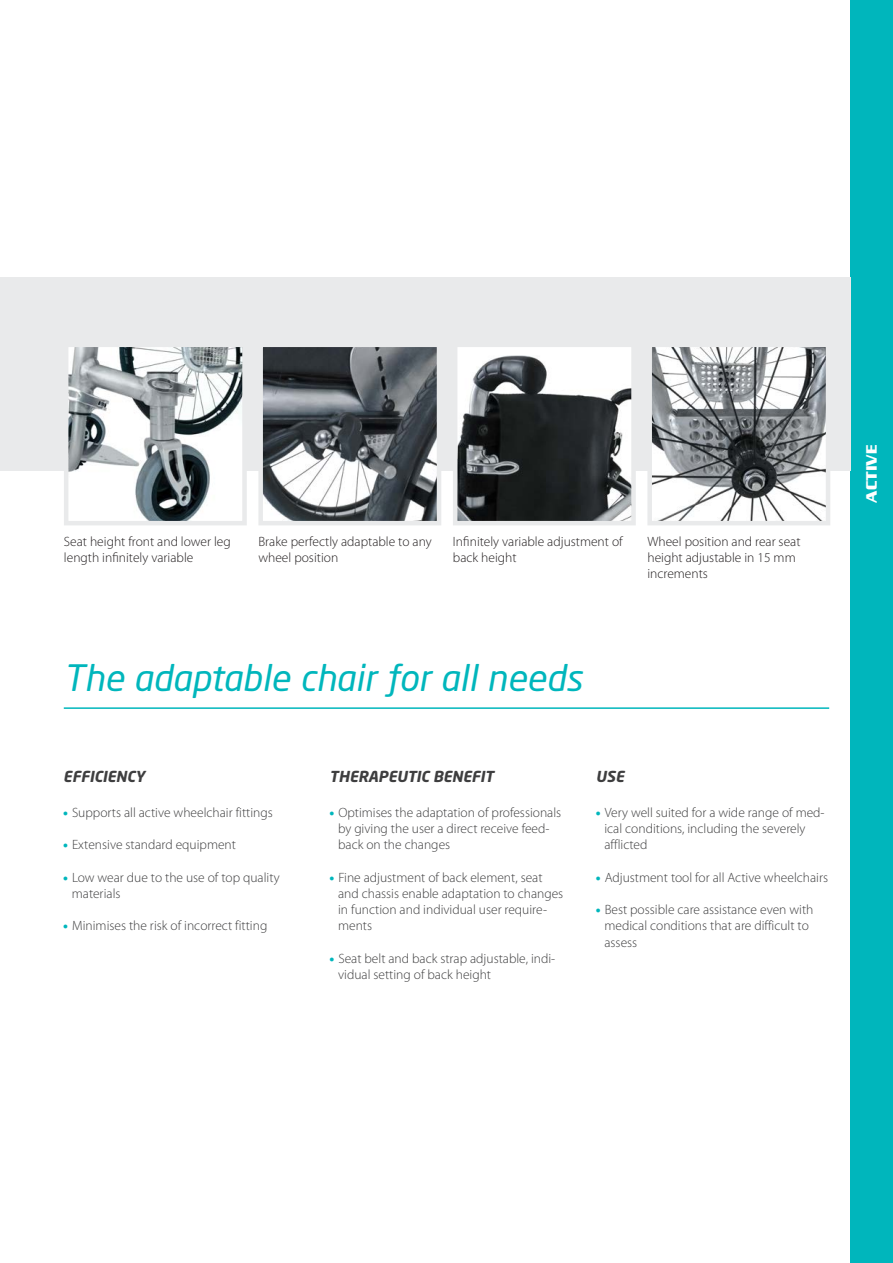
<style>
.page{position:relative;width:893px;height:1263px;background:#fff}
.page>*{position:absolute;margin:0;border:0;box-sizing:border-box;transform-origin:0 0}
.t1{font:italic 36px "Neo Sans Std";color:#00b6bc}
.t2{font:italic 700 15px "Neo Sans Std";color:#3e3e3f}
.t3{font:700 15px "Enter Sansman";color:#fff}
.t4{font:300 13.5px/16.2px "Myriad Pro";color:#3e3e3f}
.t5{font:300 13.5px/16.2px "Myriad Pro";color:#231f20}
.s1{font-weight:900;color:#00b6bc}
</style>
<div class="page">
<div style="left:850px;top:0;width:43px;height:1263px;background:#00b6bc"></div>
<div style="left:0;top:277px;width:850px;height:194px;background:#e9eaeb"></div>
<hr style="left:64px;top:707px;width:765px;height:2px;background:#00b6bc">
<img style="left:69px;top:348px;width:173px;height:172px">
<div style="left:64px;top:343px;width:183px;height:182px;border:4px solid #e9eaeb"></div>
<div style="left:455px;top:345px;width:178px;height:178px;background:#fff"></div>
<img style="left:458px;top:355px;width:173px;height:165px">
<div style="left:453px;top:343px;width:183px;height:182px;border:4px solid #e9eaeb"></div>
<img style="left:652px;top:348px;width:173px;height:172px">
<div style="left:647px;top:343px;width:183px;height:182px;border:4px solid #e9eaeb"></div>
<img style="left:263px;top:348px;width:173px;height:172px">
<div style="left:258px;top:343px;width:183px;height:182px;border:4px solid #e9eaeb"></div>
<p class="t5" style="left:64px;top:533px;width:168px">Seat height front and lower leg length infinitely variable</p>
<p class="t5" style="left:258px;top:533px;width:175px">Brake perfectly adaptable to any wheel position</p>
<p class="t5" style="left:453px;top:533px;width:171px">Infinitely variable adjustment of back height</p>
<p class="t5" style="left:647px;top:533px;width:155px">Wheel position and rear seat height adjustable in 15 mm increments</p>
<h1 class="t1" style="left:63px;top:656px;width:521px">The adaptable chair for all needs</h1>
<p class="t2" style="left:63px;top:767px;width:83px">EFFICIENCY</p>
<p class="t2" style="left:330px;top:767px;width:166px">THERAPEUTIC BENEFIT</p>
<p class="t2" style="left:596px;top:767px;width:30px">USE</p>
<p class="t4" style="left:63px;top:805px;width:211px"><span class="s1">•</span> Supports all active wheelchair fittings</p>
<p class="t4" style="left:63px;top:837px;width:174px"><span class="s1">•</span> Extensive standard equipment</p>
<p class="t4" style="left:72px;top:869px;width:209px;text-indent:-9px"><span class="s1">•</span> Low wear due to the use of top quality materials</p>
<p class="t4" style="left:63px;top:918px;width:206px"><span class="s1">•</span> Minimises the risk of incorrect fitting</p>
<p class="t4" style="left:338px;top:805px;width:225px;text-indent:-9px"><span class="s1">•</span> Optimises the adaptation of professionals by giving the user a direct receive feed&shy;back on the changes</p>
<p class="t4" style="left:338px;top:869px;width:227px;text-indent:-9px"><span class="s1">•</span> Fine adjustment of back element, seat and chassis enable adaptation to changes in function and individual user require&shy;ments</p>
<p class="t4" style="left:338px;top:950px;width:219px;text-indent:-9px"><span class="s1">•</span> Seat belt and back strap adjustable, indi&shy;vidual setting of back height</p>
<p class="t4" style="left:604px;top:805px;width:222px;text-indent:-9px"><span class="s1">•</span> Very well suited for a wide range of med&shy;ical conditions, including the severely afflicted</p>
<p class="t4" style="left:596px;top:869px;width:234px"><span class="s1">•</span> Adjustment tool for all Active wheelchairs</p>
<p class="t4" style="left:604px;top:902px;width:211px;text-indent:-9px"><span class="s1">•</span> Best possible care assistance even with medical conditions that are difficult to assess</p>
<p class="t3" style="left:863px;top:503px;width:60px;rotate:-90deg">ACTIVE</p>
</div>
